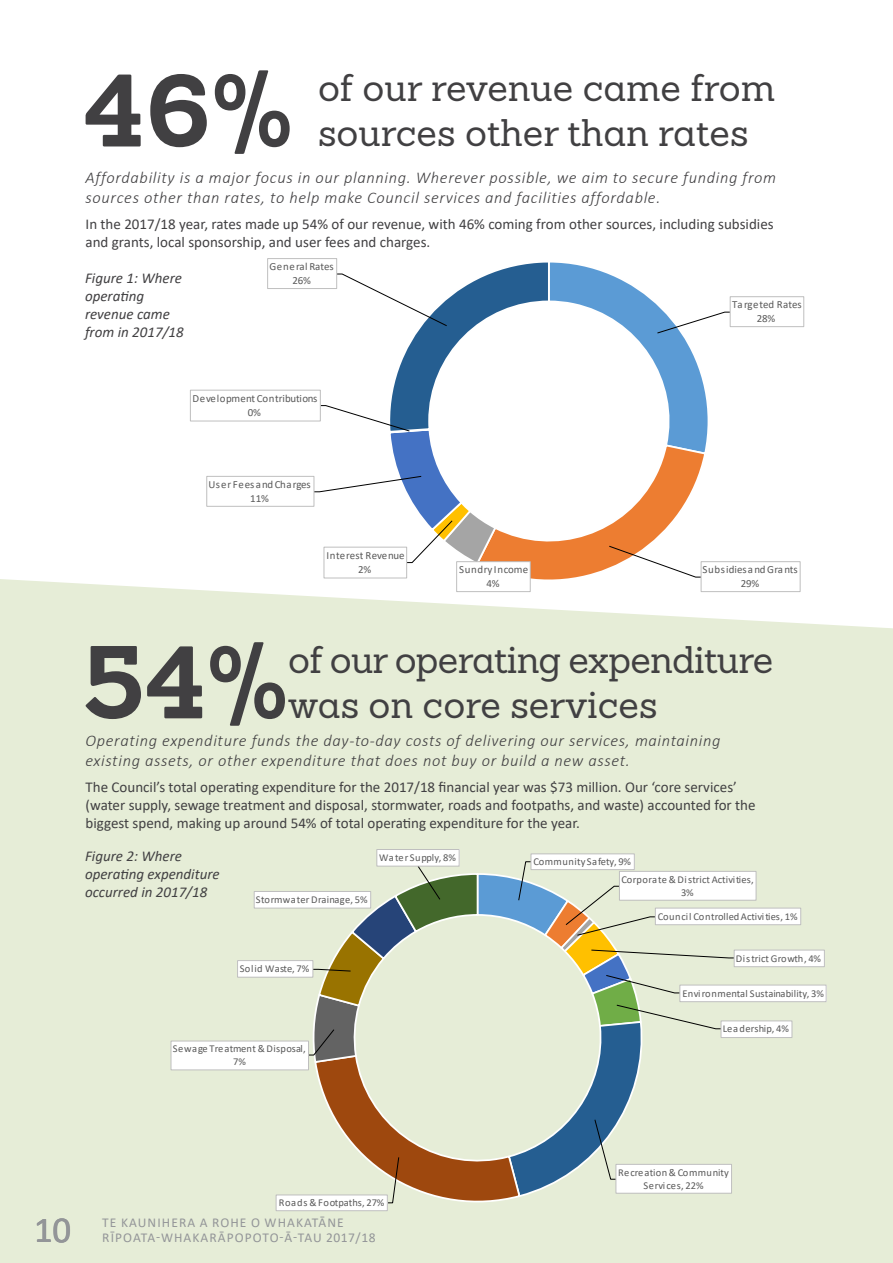
<style>
.page{position:relative;width:893px;height:1263px;background:#fff}
.page>*{position:absolute;margin:0;border:0;box-sizing:border-box;transform-origin:0 0}
.t1{font:700 100.2px "Sanchez";color:#414042}
.t2{font:37.5px/45px "Sanchez";letter-spacing:-.02em;color:#414042}
.t3{font:37.5px/45px "Sanchez";color:#414042}
.t4{font:36.75px "Calibri";color:#939598}
.t5{font:italic 300 16.5px/19.5px "Calibri";letter-spacing:.04em;color:#414042}
.t6{font:15px/18px "Calibri";color:#414042}
.t7{font:italic 15px/18px "Calibri";color:#414042}
.t8{font:13.5px/14.5px "Calibri";letter-spacing:.08em;color:#939598}
.t9{font:10.95px/13.6px "Calibri";letter-spacing:.02em;color:#595959;text-align:center}
.t10{font:10.95px/13.6px "Calibri";color:#595959;text-align:center}
.t11{font:10.95px/13.6px "Calibri";letter-spacing:.05em;color:#595959;text-align:center}
.t12{font:10.5px/13px "Calibri";letter-spacing:.02em;color:#595959;text-align:center}
</style>
<div class="page">
<div style="left:0;top:579px;width:893px;height:684px;background:#e6edd7"></div>
<svg style="left:313px;top:260px;width:418px;height:335px"></svg>
<div style="left:730px;top:296px;width:74px;height:31px;border:1px solid #bfbfbf"></div>
<div style="left:701px;top:562px;width:99px;height:30px;background:#fff"></div>
<div style="left:701px;top:561px;width:100px;height:31px;border:1px solid #bfbfbf"></div>
<div style="left:457px;top:562px;width:73px;height:30px;background:#fff"></div>
<div style="left:456px;top:561px;width:75px;height:31px;border:1px solid #bfbfbf"></div>
<div style="left:324px;top:547px;width:83px;height:31px;background:#fff"></div>
<div style="left:323px;top:547px;width:84px;height:31px;border:1px solid #bfbfbf"></div>
<div style="left:206px;top:476px;width:108px;height:31px;border:1px solid #bfbfbf"></div>
<div style="left:190px;top:390px;width:131px;height:31px;background:#fff;border:1px solid #bfbfbf"></div>
<div style="left:268px;top:259px;width:69px;height:29px;background:#fff"></div>
<div style="left:267px;top:258px;width:70px;height:31px;border:1px solid #bfbfbf"></div>
<svg style="left:159px;top:844px;width:672px;height:373px"></svg>
<h1 class="t1" style="left:84px;top:42px;width:211px">46%</h1>
<h2 class="t3" style="left:318px;top:65px;width:458px">of our revenue came from sources other than rates</h2>
<p class="t5" style="left:86px;top:168px;width:692px">Affordability is a major focus in our planning. Wherever possible, we aim to secure funding from sources other than rates, to help make Council services and facilities affordable.</p>
<p class="t6" style="left:86px;top:215px;width:690px">In the 2017/18 year, rates made up 54% of our revenue, with 46% coming from other sources, including subsidies and grants, local sponsorship, and user fees and charges.</p>
<p class="t7" style="left:85px;top:268px;width:100px">Figure 1: Where operating revenue came from in 2017/18</p>
<p class="t9" style="left:270px;top:260px;width:66px">General Rates<br>26%</p>
<p class="t10" style="left:192px;top:391px;width:127px">Development Contributions<br>0%</p>
<p class="t9" style="left:208px;top:477px;width:104px">User Fees and Charges<br>11%</p>
<p class="t10" style="left:326px;top:549px;width:80px">Interest Revenue<br>2%</p>
<p class="t11" style="left:459px;top:562px;width:71px">Sundry Income<br>4%</p>
<p class="t9" style="left:732px;top:298px;width:71px">Targeted Rates<br>28%</p>
<p class="t9" style="left:702px;top:563px;width:97px">Subsidies and Grants<br>29%</p>
<h1 class="t1" style="left:82px;top:613px;width:207px">54%</h1>
<h2 class="t2" style="left:288px;top:637px;width:486px">of our operating expenditure was on core services</h2>
<p class="t5" style="left:86px;top:731px;width:636px">Operating expenditure funds the day-to-day costs of delivering our services, maintaining existing assets, or other expenditure that does not buy or build a new asset.</p>
<p class="t6" style="left:86px;top:778px;width:672px">The Council’s total operating expenditure for the 2017/18 financial year was $73 million. Our ‘core services’ (water supply, sewage treatment and disposal, stormwater, roads and footpaths, and waste) accounted for the biggest spend, making up around 54% of total operating expenditure for the year.</p>
<p class="t7" style="left:85px;top:847px;width:136px">Figure 2: Where operating expenditure occurred in 2017/18</p>
<p class="t12" style="left:621px;top:852px;width:134px;line-height:17.5px;text-align:left;text-indent:-88px">Community Safety, 9%<br>Corporate &amp; District Activities,</p>
<p class="t12" style="left:379px;top:851px;width:78px">Water Supply, 8%</p>
<p class="t12" style="left:681px;top:885px;width:14px">3%</p>
<p class="t12" style="left:658px;top:909px;width:141px">Council Controlled Activities, 1%</p>
<p class="t12" style="left:736px;top:951px;width:87px">District Growth, 4%</p>
<p class="t12" style="left:682px;top:986px;width:143px">Environmental Sustainability, 3%</p>
<p class="t12" style="left:723px;top:1022px;width:68px">Leadership, 4%</p>
<p class="t12" style="left:256px;top:892px;width:113px">Stormwater Drainage, 5%</p>
<p class="t12" style="left:240px;top:962px;width:71px">Solid Waste, 7%</p>
<p class="t12" style="left:173px;top:1042px;width:135px">Sewage Treatment &amp; Disposal,<br>7%</p>
<p class="t12" style="left:279px;top:1196px;width:107px">Roads &amp; Footpaths, 27%</p>
<h3 class="t4" style="left:34px;top:1204px;width:39px">10</h3>
<p class="t8" style="left:102px;top:1215px;width:275px">TE KAUNIHERA A ROHE O WHAKATĀNE<br>RĪPOATA-WHAKARĀPOPOTO-Ā-TAU 2017/18</p>
<p class="t12" style="left:618px;top:1165px;width:112px">Recreation &amp; Community<br>Services, 22%</p>
</div>
